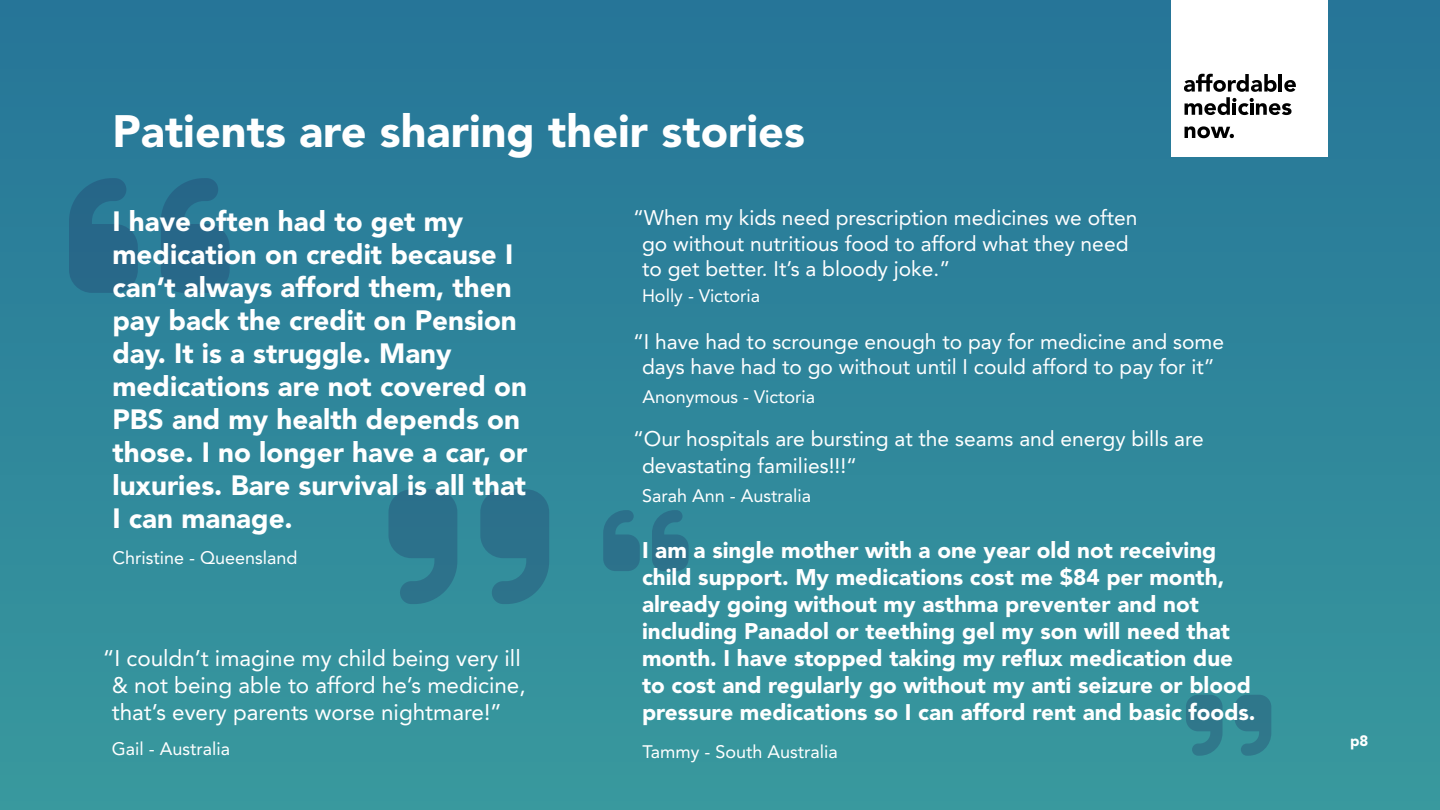
<style>
.page{position:relative;width:1440px;height:810px;background:#fff}
.page>*{position:absolute;margin:0;border:0;box-sizing:border-box;transform-origin:0 0}
.t1{font:900 45px "Avenir LT Std";color:#fff}
.t2{font:900 27.75px/33px "Avenir LT Std";color:#fff}
.t3{font:900 22.5px/27px "Avenir LT Std";color:#fff}
.t4{font:22.5px/27px "Avenir LT Std";color:#fff}
.t5{font:21px/25.2px "Avenir LT Std";color:#fff}
.t6{font:18px "Avenir LT Std";color:#fff}
.t7{font:900 15px "Avenir LT Std";color:#fff}
</style>
<div class="page">
<div style="left:0;top:0;width:1440px;height:810px;background:linear-gradient(to bottom,#267498,#38989e)"></div>
<div style="left:1171px;top:0;width:156px;height:157px;background:#fff"></div>
<svg style="left:1185px;top:126px;width:49px;height:12px"></svg>
<svg style="left:1184px;top:74px;width:112px;height:41px"></svg>
<svg style="left:603px;top:510px;width:86px;height:61px;background:#2e7a91"></svg>
<svg style="left:1186px;top:695px;width:85px;height:61px;background:#328291"></svg>
<svg style="left:69px;top:178px;width:161px;height:115px;background:#286f8e"></svg>
<svg style="left:388px;top:489px;width:161px;height:115px;background:#2e7b91"></svg>
<h1 class="t1" style="left:112px;top:104px;width:694px">Patients are sharing their stories</h1>
<p class="t2" style="left:112px;top:204px;width:416px">I have often had to get my medication on credit because I can’t always afford them, then pay back the credit on Pension day. It is a struggle. Many medications are not covered on<br>PBS and my health depends on those. I no longer have a car, or luxuries. Bare survival is all that<br>I can manage.</p>
<p class="t6" style="left:112px;top:547px;width:187px">Christine - Queensland</p>
<p class="t4" style="left:112px;top:644px;width:415px;text-indent:-9px">“I couldn’t imagine my child being very ill &amp; not being able to afford he’s medicine, that’s every parents worse nightmare!”</p>
<p class="t5" style="left:642px;top:206px;width:497px;text-indent:-9px">“When my kids need prescription medicines we often go without nutritious food to afford what they need to get better. It’s a bloody joke.”</p>
<p class="t6" style="left:642px;top:285px;width:120px">Holly - Victoria</p>
<p class="t5" style="left:633px;top:329px;width:593px;text-align:center">“I have had to scrounge enough to pay for medicine and some days have had to go without until I could afford to pay for it”</p>
<p class="t6" style="left:642px;top:387px;width:174px">Anonymous - Victoria</p>
<p class="t5" style="left:642px;top:425px;width:563px;line-height:27px;text-indent:-9px">“Our hospitals are bursting at the seams and energy bills are devastating families!!!“</p>
<p class="t6" style="left:642px;top:486px;width:171px">Sarah Ann - Australia</p>
<p class="t3" style="left:642px;top:536px;width:615px">I am a single mother with a one year old not receiving child support. My medications cost me $84 per month, already going without my asthma preventer and not including Panadol or teething gel my son will need that month. I have stopped taking my reflux medication due to cost and regularly go without my anti seizure or blood pressure medications so I can afford rent and basic foods.</p>
<p class="t6" style="left:112px;top:738px;width:120px">Gail - Australia</p>
<p class="t6" style="left:642px;top:741px;width:197px">Tammy - South Australia</p>
<p class="t7" style="left:1350px;top:732px;width:20px">p8</p>
</div>
